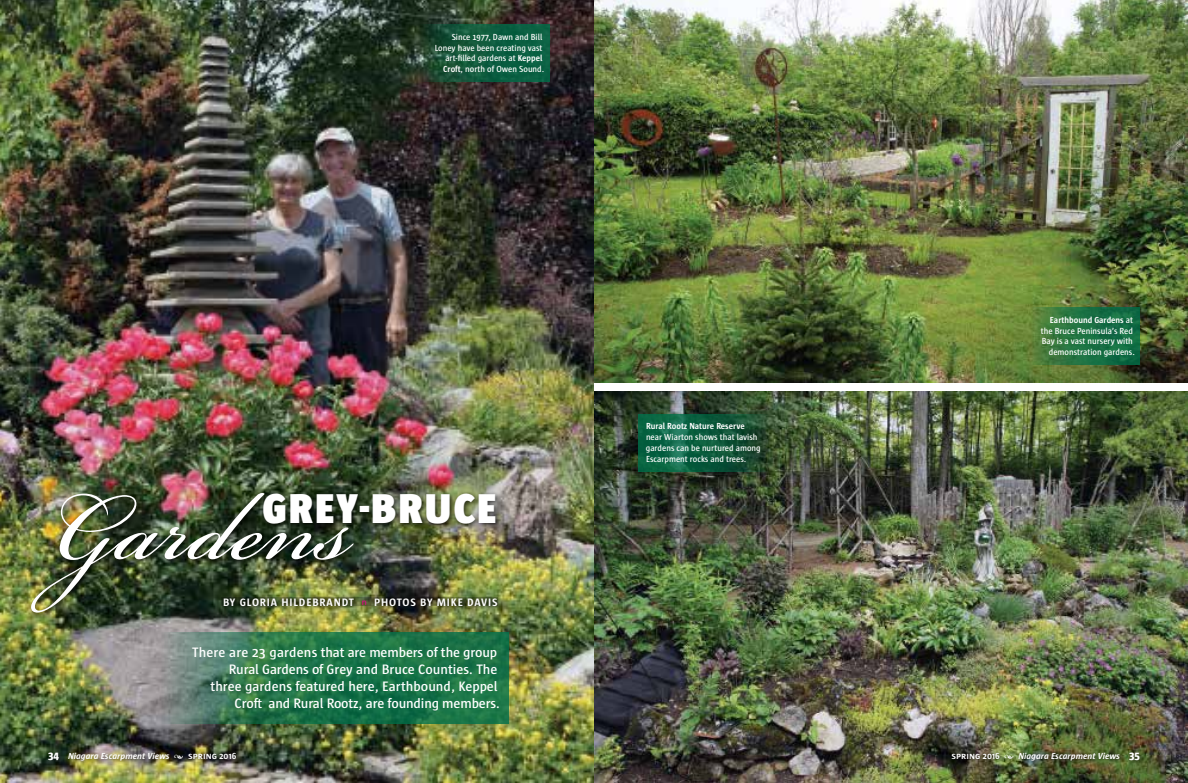
<style>
.page{position:relative;width:1188px;height:783px;background:#fff}
.page>*{position:absolute;margin:0;border:0;box-sizing:border-box;transform-origin:0 0}
.t1{font:149px "Bickham Script MM 400";color:#fff}
.t2{font:900 42.7px "Sun";letter-spacing:.045em;color:#fff}
.t3{font:600 14px/17px "Sun";letter-spacing:-.01em;color:#fff;text-align:right}
.t4{font:700 11px "Sun";letter-spacing:.075em;color:#fff}
.t5{font:600 9px/10.8px "Sun";color:#fff;text-align:right;scale:.95 1}
.t6{font:italic 700 9px "Sun";color:#fff}
.t7{font:700 9px "Sun";letter-spacing:-.005em;color:#fff;scale:.95 1}
.s1{font-weight:700}
.s2{font-family:"Myriad Pro";font-weight:400;font-size:9px;color:#ec008c}
.s3{font-weight:800;font-style:normal;font-size:11px}
.s4{font-family:"Minion Pro";font-weight:400;font-style:normal}
.s5{font-style:normal}
</style>
<div class="page">
<img style="left:594px;top:0;width:594px;height:382px">
<img style="left:594px;top:392px;width:594px;height:391px">
<img style="left:0;top:0;width:594px;height:783px">
<svg style="left:162px;top:632px;width:347px;height:91px"></svg>
<svg style="left:1030px;top:307px;width:110px;height:57px"></svg>
<svg style="left:419px;top:24px;width:130px;height:58px;fill:#0f5c3f"></svg>
<svg style="left:639px;top:414px;width:130px;height:57px"></svg>
<div style="left:27px;top:489px;width:333px;height:130px;background:#000;opacity:.75"></div>
<div style="left:219px;top:594px;width:284px;height:18px;background:#000;opacity:.85"></div>
<svg style="left:221px;top:597px;width:277px;height:9px"></svg>
<div style="left:260px;top:490px;width:242px;height:40px;background:#000;opacity:.75"></div>
<div style="left:46px;top:749px;width:196px;height:17px;background:#000;opacity:.75"></div>
<div style="left:949px;top:749px;width:197px;height:17px;background:#000;opacity:.75"></div>
<p class="t5" style="left:435px;top:31px;width:117px">Since 1977, Dawn and Bill<br>Loney have been creating vast art-filled gardens at <span class="s1">Keppel<br>Croft</span>, north of Owen Sound.</p>
<h1 class="t1" style="left:50px;top:447px;width:303px">Gardens</h1>
<h2 class="t2" style="left:262px;top:486px;width:236px">GREY-BRUCE</h2>
<p class="t4" style="left:223px;top:596px;width:276px">BY GLORIA HILDEBRANDT <span class="s2">n</span> PHOTOS BY MIKE DAVIS</p>
<h3 class="t3" style="left:192px;top:644px;width:309px">There are 23 gardens that are members of the group Rural Gardens of Grey and Bruce Counties. The<br>three gardens featured here, Earthbound, Keppel Croft and Rural Rootz, are founding members.</h3>
<p class="t7" style="left:646px;top:421px;width:105px">Rural Rootz Nature Reserve</p>
<p class="t5" style="left:646px;top:432px;width:122px;text-align:left">near Wiarton shows that lavish gardens can be nurtured among<br>Escarpment rocks and trees.</p>
<p class="t5" style="left:1041px;top:314px;width:100px"><span class="s1">Earthbound Gardens</span> at the Bruce Peninsula’s Red<br>Bay is a vast nursery with demonstration gardens.</p>
<p class="t6" style="left:48px;top:751px;width:190px"><span class="s3">34</span> Niagara Escarpment Views <span class="s4">•</span> <span class="s5">spring 2016</span></p>
<p class="t6" style="left:952px;top:751px;width:190px"><span class="s5">spring 2016</span> <span class="s4">•</span> Niagara Escarpment Views <span class="s3">35</span></p>
</div>
